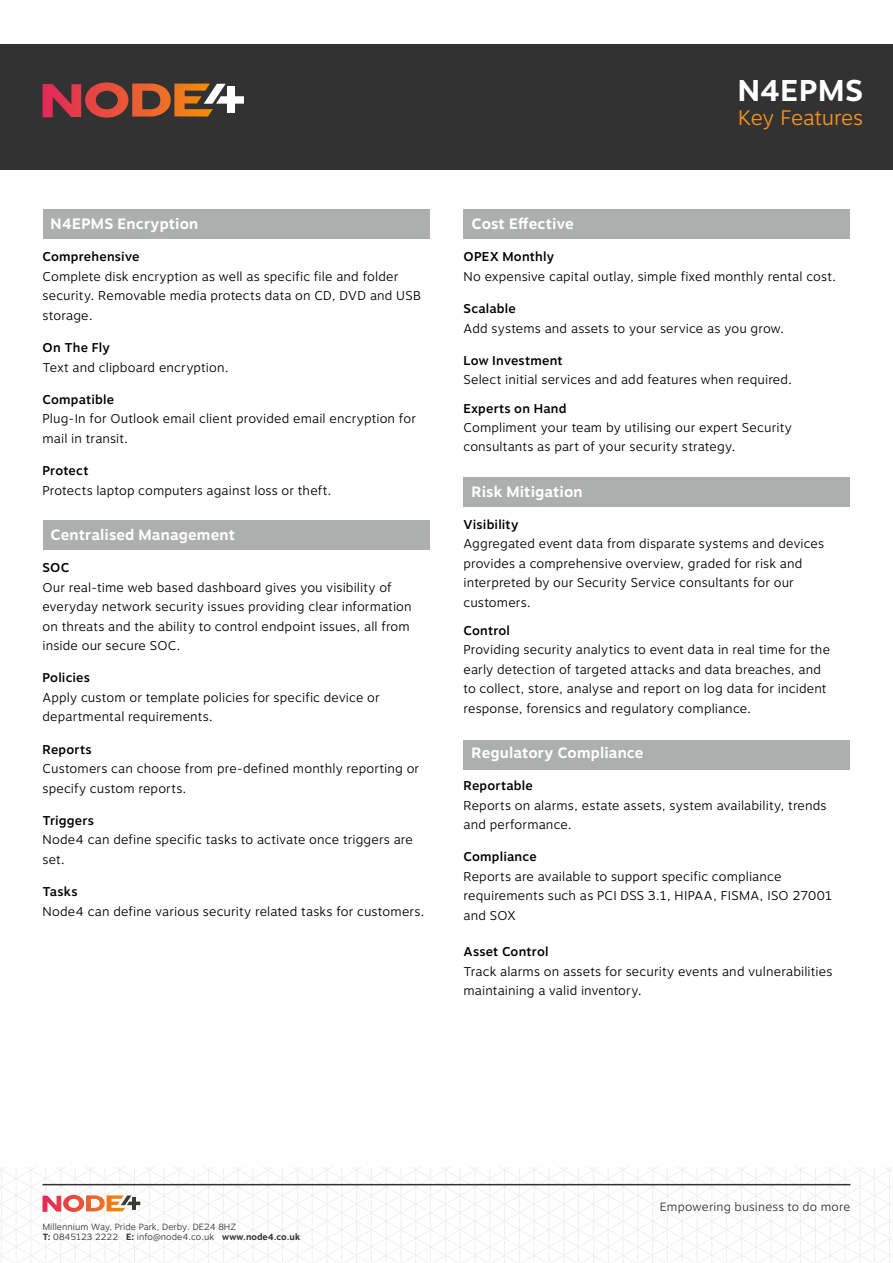
<style>
.page{position:relative;width:893px;height:1263px;background:#fff}
.page>*{position:absolute;margin:0;border:0;box-sizing:border-box;transform-origin:0 0}
.t1{font:700 30px "Motiva Sans";letter-spacing:.02em;color:#fff}
.t2{font:300 21px "Motiva Sans";letter-spacing:-.015em;color:#f79220}
.t3{font:700 15px "Motiva Sans";letter-spacing:.005em;color:#fff}
.t4{font:300 12.75px/19.5px "Motiva Sans";letter-spacing:.01em;color:#000}
.t5{font:500 12.75px "Motiva Sans";letter-spacing:.015em;color:#000}
.t6{font:300 12px "Motiva Sans";letter-spacing:.01em;color:#323232}
.t7{font:300 9px/10.8px "Motiva Sans";color:#323232}
.s1{font-weight:700}
</style>
<div class="page">
<div style="left:43px;top:209px;width:386px;height:30px;background:#adafaf"></div>
<div style="left:463px;top:209px;width:387px;height:30px;background:#adafaf"></div>
<div style="left:43px;top:520px;width:386px;height:30px;background:#adafaf"></div>
<div style="left:463px;top:477px;width:387px;height:30px;background:#adafaf"></div>
<div style="left:463px;top:740px;width:387px;height:30px;background:#adafaf"></div>
<svg style="left:0;top:1167px;width:893px;height:96px"></svg>
<div style="left:0;top:44px;width:893px;height:126px;background:#323232"></div>
<svg style="left:43px;top:82px;width:201px;height:36px"></svg>
<p class="t3" style="left:51px;top:213px;width:149px">N4EPMS Encryption</p>
<p class="t5" style="left:43px;top:248px;width:98px">Comprehensive</p>
<p class="t4" style="left:43px;top:267px;width:380px">Complete disk encryption as well as specific file and folder security. Removable media protects data on CD, DVD and USB storage.</p>
<p class="t5" style="left:43px;top:338px;width:69px">On The Fly</p>
<p class="t4" style="left:43px;top:358px;width:188px">Text and clipboard encryption.</p>
<p class="t5" style="left:43px;top:390px;width:73px">Compatible</p>
<p class="t4" style="left:43px;top:409px;width:375px">Plug-In for Outlook email client provided email encryption for mail in transit.</p>
<p class="t5" style="left:43px;top:461px;width:48px">Protect</p>
<p class="t4" style="left:43px;top:481px;width:290px">Protects laptop computers against loss or theft.</p>
<p class="t3" style="left:51px;top:523px;width:186px">Centralised Management</p>
<p class="t5" style="left:43px;top:558px;width:28px">SOC</p>
<p class="t4" style="left:43px;top:577px;width:371px">Our real-time web based dashboard gives you visibility of everyday network security issues providing clear information on threats and the ability to control endpoint issues, all from inside our secure SOC.</p>
<p class="t5" style="left:43px;top:668px;width:49px">Policies</p>
<p class="t4" style="left:43px;top:688px;width:339px">Apply custom or template policies for specific device or departmental requirements.</p>
<p class="t5" style="left:43px;top:740px;width:51px">Reports</p>
<p class="t4" style="left:43px;top:759px;width:378px">Customers can choose from pre-defined monthly reporting or specify custom reports.</p>
<p class="t5" style="left:43px;top:811px;width:53px">Triggers</p>
<p class="t4" style="left:43px;top:830px;width:372px">Node4 can define specific tasks to activate once triggers are set.</p>
<p class="t5" style="left:43px;top:882px;width:37px">Tasks</p>
<p class="t4" style="left:43px;top:901px;width:384px">Node4 can define various security related tasks for customers.</p>
<h1 class="t1" style="left:738px;top:69px;width:127px">N4EPMS</h1>
<h2 class="t2" style="left:738px;top:102px;width:126px">Key Features</h2>
<p class="t3" style="left:472px;top:213px;width:104px">Cost Effective</p>
<p class="t5" style="left:463px;top:248px;width:92px">OPEX Monthly</p>
<p class="t4" style="left:463px;top:267px;width:374px">No expensive capital outlay, simple fixed monthly rental cost.</p>
<p class="t5" style="left:463px;top:299px;width:54px">Scalable</p>
<p class="t4" style="left:463px;top:319px;width:322px">Add systems and assets to your service as you grow.</p>
<p class="t5" style="left:463px;top:351px;width:101px">Low Investment</p>
<p class="t4" style="left:463px;top:370px;width:330px">Select initial services and add features when required.</p>
<p class="t5" style="left:463px;top:399px;width:105px">Experts on Hand</p>
<p class="t4" style="left:463px;top:418px;width:330px">Compliment your team by utilising our expert Security consultants as part of your security strategy.</p>
<p class="t3" style="left:472px;top:480px;width:113px">Risk Mitigation</p>
<p class="t5" style="left:463px;top:515px;width:57px">Visibility</p>
<p class="t4" style="left:463px;top:534px;width:362px">Aggregated event data from disparate systems and devices provides a comprehensive overview, graded for risk and interpreted by our Security Service consultants for our customers.</p>
<p class="t5" style="left:463px;top:621px;width:48px">Control</p>
<p class="t4" style="left:463px;top:640px;width:368px">Providing security analytics to event data in real time for the early detection of targeted attacks and data breaches, and to collect, store, analyse and report on log data for incident response, forensics and regulatory compliance.</p>
<p class="t3" style="left:472px;top:741px;width:173px">Regulatory Compliance</p>
<p class="t5" style="left:463px;top:776px;width:71px">Reportable</p>
<p class="t4" style="left:463px;top:795px;width:365px">Reports on alarms, estate assets, system availability, trends and performance.</p>
<p class="t5" style="left:463px;top:847px;width:75px">Compliance</p>
<p class="t4" style="left:463px;top:867px;width:370px">Reports are available to support specific compliance requirements such as PCI DSS 3.1, HIPAA, FISMA, ISO 27001 and SOX</p>
<p class="t5" style="left:463px;top:942px;width:87px">Asset Control</p>
<p class="t4" style="left:463px;top:962px;width:370px">Track alarms on assets for security events and vulnerabilities maintaining a valid inventory.</p>
<p class="t7" style="left:43px;top:1221px;width:259px">Millennium Way, Pride Park, Derby. DE24 8HZ<br><span class="s1">T:</span> 0845123 2222 <span class="s1">E:</span> info@node4.co.uk <span class="s1">www.node4.co.uk</span></p>
<p class="t6" style="left:660px;top:1198px;width:192px">Empowering business to do more</p>
</div>
